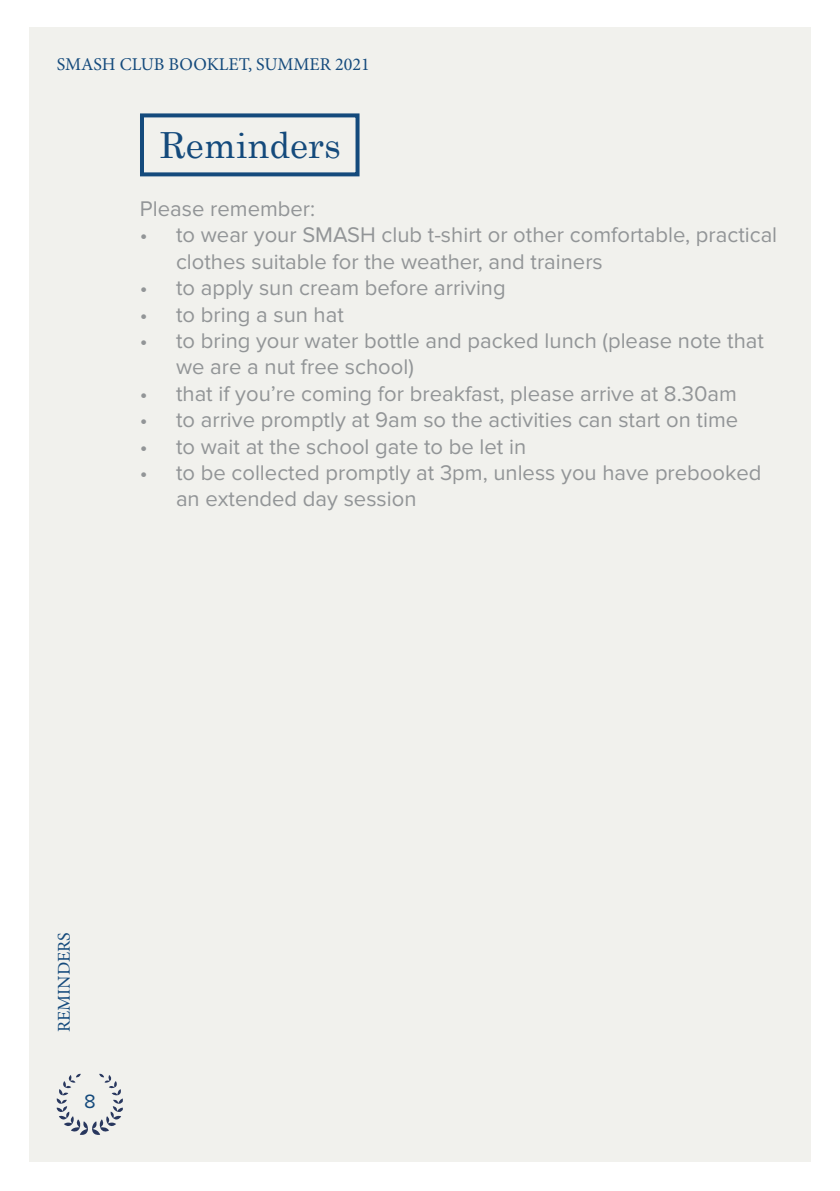
<style>
.page{position:relative;width:840px;height:1191px;background:#fff}
.page>*{position:absolute;margin:0;border:0;box-sizing:border-box;transform-origin:0 0}
.t1{font:36px "Century";color:#144a7c}
.t2{font:22px/26.4px "Proxima Nova";color:#929597}
.t3{font:20px "Proxima Nova";color:#144a7c}
.t4{font:18px "Minion Pro";color:#144a7c}
</style>
<div class="page">
<div style="left:29px;top:27px;width:781px;height:1134px;background:#f1f1ed"></div>
<svg style="left:57px;top:1073px;width:66px;height:61px"></svg>
<div style="left:140px;top:113px;width:219px;height:63px;border:4px solid #144a7c"></div>
<div style="left:78px;top:1091px;width:24px;height:16px;background:#f1f1ed"></div>
<p class="t4" style="left:57px;top:52px;width:314px">SMASH CLUB BOOKLET, SUMMER 2021</p>
<p class="t1" style="left:160px;top:115px;width:182px">Reminders</p>
<p class="t2" style="left:140px;top:196px;width:177px">Please remember:</p>
<p class="t2" style="left:176px;top:222px;width:602px;text-indent:-36px">• to wear your SMASH club t-shirt or other comfortable, practical clothes suitable for the weather, and trainers</p>
<p class="t2" style="left:140px;top:275px;width:367px">• to apply sun cream before arriving</p>
<p class="t2" style="left:140px;top:301px;width:205px">• to bring a sun hat</p>
<p class="t2" style="left:176px;top:328px;width:589px;text-indent:-36px">• to bring your water bottle and packed lunch (please note that we are a nut free school)</p>
<p class="t2" style="left:140px;top:380px;width:598px">• that if you’re coming for breakfast, please arrive at 8.30am</p>
<p class="t2" style="left:140px;top:407px;width:599px">• to arrive promptly at 9am so the activities can start on time</p>
<p class="t2" style="left:140px;top:433px;width:387px">• to wait at the school gate to be let in</p>
<p class="t2" style="left:176px;top:460px;width:586px;text-indent:-36px">• to be collected promptly at 3pm, unless you have prebooked an extended day session</p>
<p class="t4" style="left:52px;top:1032px;width:101px;rotate:-90deg">REMINDERS</p>
<p class="t3" style="left:84px;top:1089px;width:13px">8</p>
</div>
